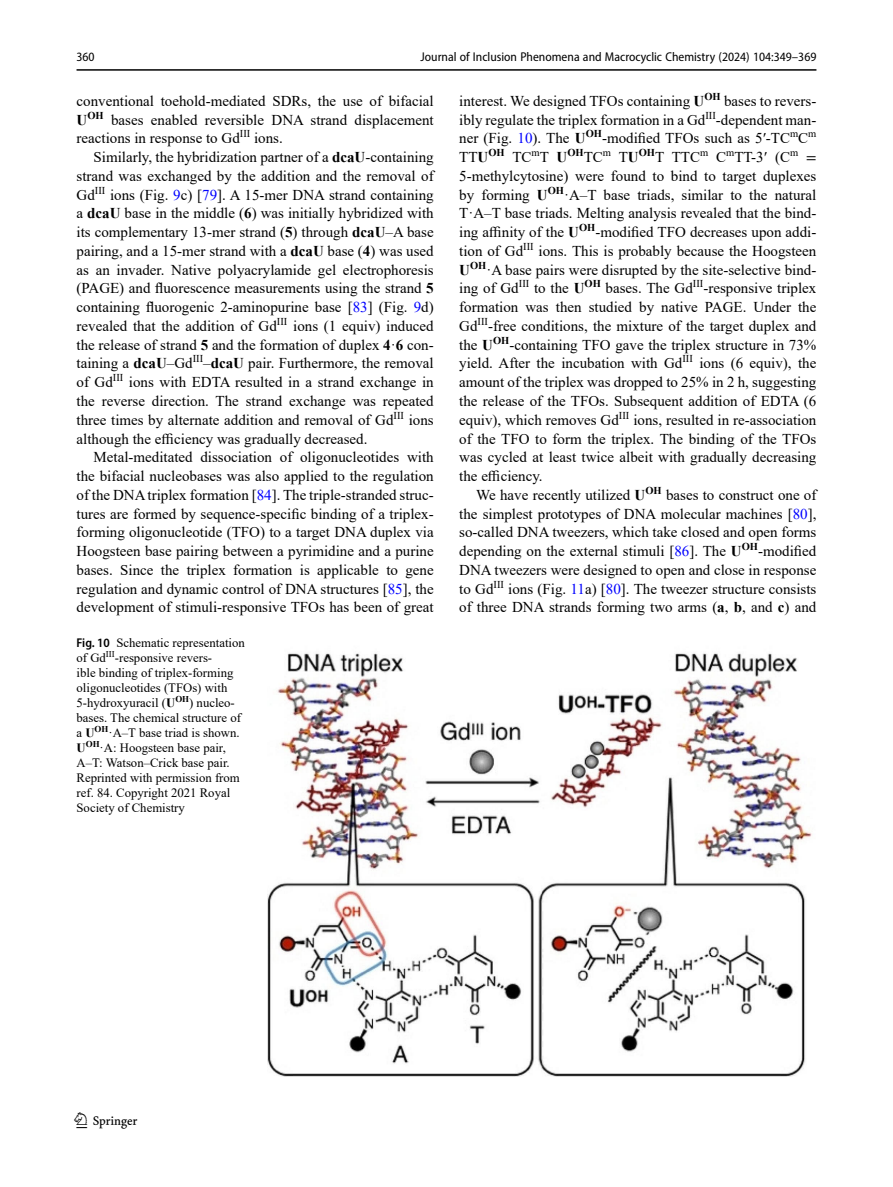
<style>
.page{position:relative;width:893px;height:1187px;background:#fff}
.page>*{position:absolute;margin:0;border:0;box-sizing:border-box;transform-origin:0 0}
.t1{font:22.5px "Springnew";color:#000}
.Body_Text_Indent{font:15px/18.8px "Times New Roman";color:#000;text-align:justify}
.Figure_Caption_Side{font:12.75px/15px "Times New Roman";color:#000}
.t2{font:semi-condensed 12.75px "Myriad Pro";color:#000}
.s1{font-weight:700}
.s2{color:#00f}
.s3{font-family:"STIX"}
.s4{font-family:"Myriad Pro";font-weight:600;font-stretch:semi-condensed}
</style>
<div class="page">
<hr style="left:77px;top:69px;width:739px;height:2px;background:#000">
<img style="left:268px;top:653px;width:544px;height:423px">
<p class="t2" style="left:421px;top:49px;width:397px">Journal of Inclusion Phenomena and Macrocyclic Chemistry (2024) 104:349–369</p>
<p class="Body_Text_Indent" style="left:459px;top:91px;width:359px">interest. We designed TFOs containing <span class="s1">U</span><sup>OH</sup> bases to revers&shy;ibly regulate the triplex formation in a Gd<sup>III</sup>-dependent man&shy;ner (Fig. <span class="s2">10</span>). The <span class="s1">U</span><sup>OH</sup>-modified TFOs such as 5′-TC<sup>m</sup>C<sup>m </sup>TT<span class="s1">U</span><sup>OH</sup> TC<sup>m</sup>T <span class="s1">U</span><sup>OH</sup>TC<sup>m</sup> T<span class="s1">U</span><sup>OH</sup>T TTC<sup>m</sup> C<sup>m</sup>TT-3′ (C<sup>m</sup> <span class="s3">= </span>5-methylcytosine) were found to bind to target duplexes by forming <span class="s1">U</span><sup>OH</sup>·A–T base triads, similar to the natural T·A–T base triads. Melting analysis revealed that the bind&shy;ing affinity of the <span class="s1">U</span><sup>OH</sup>-modified TFO decreases upon addi&shy;tion of Gd<sup>III</sup> ions. This is probably because the Hoogsteen <span class="s1">U</span><sup>OH</sup>·A base pairs were disrupted by the site-selective bind&shy;ing of Gd<sup>III</sup> to the <span class="s1">U</span><sup>OH</sup> bases. The Gd<sup>III</sup>-responsive triplex formation was then studied by native PAGE. Under the Gd<sup>III</sup>-free conditions, the mixture of the target duplex and the <span class="s1">U</span><sup>OH</sup>-containing TFO gave the triplex structure in 73% yield. After the incubation with Gd<sup>III</sup> ions (6 equiv), the amount of the triplex was dropped to 25% in 2 h, suggesting the release of the TFOs. Subsequent addition of EDTA (6 equiv), which removes Gd<sup>III</sup> ions, resulted in re-association of the TFO to form the triplex. The binding of the TFOs was cycled at least twice albeit with gradually decreasing the efficiency.</p>
<p class="Body_Text_Indent" style="left:459px;top:485px;width:359px;text-indent:17px">We have recently utilized <span class="s1">U</span><sup>OH</sup> bases to construct one of the simplest prototypes of DNA molecular machines [<span class="s2">80</span>], so-called DNA tweezers, which take closed and open forms depending on the external stimuli [<span class="s2">86</span>]. The <span class="s1">U</span><sup>OH</sup>-modified DNA tweezers were designed to open and close in response to Gd<sup>III</sup> ions (Fig. <span class="s2">11</span>a) [<span class="s2">80</span>]. The tweezer structure consists of three DNA strands forming two arms (<span class="s1">a</span>, <span class="s1">b</span>, and <span class="s1">c</span>) and</p>
<p class="t2" style="left:77px;top:49px;width:20px">360</p>
<p class="Body_Text_Indent" style="left:77px;top:91px;width:359px">conventional toehold-mediated SDRs, the use of bifacial <span class="s1">U</span><sup>OH</sup> bases enabled reversible DNA strand displacement reactions in response to Gd<sup>III</sup> ions.</p>
<p class="Body_Text_Indent" style="left:77px;top:147px;width:359px;text-indent:17px">Similarly, the hybridization partner of a <span class="s1">dcaU</span>-containing strand was exchanged by the addition and the removal of Gd<sup>III</sup> ions (Fig. <span class="s2">9</span>c) [<span class="s2">79</span>]. A 15-mer DNA strand containing a <span class="s1">dcaU</span> base in the middle (<span class="s1">6</span>) was initially hybridized with its complementary 13-mer strand (<span class="s1">5</span>) through <span class="s1">dcaU</span>–A base pairing, and a 15-mer strand with a <span class="s1">dcaU</span> base (<span class="s1">4</span>) was used as an invader. Native polyacrylamide gel electrophoresis (PAGE) and fluorescence measurements using the strand <span class="s1">5 </span>containing fluorogenic 2-aminopurine base [<span class="s2">83</span>] (Fig. <span class="s2">9</span>d) revealed that the addition of Gd<sup>III</sup> ions (1 equiv) induced the release of strand <span class="s1">5</span> and the formation of duplex <span class="s1">4</span>·<span class="s1">6</span> con&shy;taining a <span class="s1">dcaU</span>–Gd<sup>III</sup>–<span class="s1">dcaU</span> pair. Furthermore, the removal of Gd<sup>III</sup> ions with EDTA resulted in a strand exchange in the reverse direction. The strand exchange was repeated three times by alternate addition and removal of Gd<sup>III</sup> ions although the efficiency was gradually decreased.</p>
<p class="Body_Text_Indent" style="left:77px;top:447px;width:359px;text-indent:17px">Metal-meditated dissociation of oligonucleotides with the bifacial nucleobases was also applied to the regulation of the DNA triplex formation [<span class="s2">84</span>]. The triple-stranded struc&shy;tures are formed by sequence-specific binding of a triplex&shy;forming oligonucleotide (TFO) to a target DNA duplex via Hoogsteen base pairing between a pyrimidine and a purine bases. Since the triplex formation is applicable to gene regulation and dynamic control of DNA structures [<span class="s2">85</span>], the development of stimuli-responsive TFOs has been of great</p>
<p class="Figure_Caption_Side" style="left:77px;top:634px;width:170px"><span class="s4">Fig. 10</span> Schematic representation of Gd<sup>III</sup>-responsive revers-<br>ible binding of triplex-forming oligonucleotides (TFOs) with<br>5-hydroxyuracil (<span class="s1">U</span><sup>OH</sup>) nucleo&shy;bases. The chemical structure of a <span class="s1">U</span><sup>OH</sup>·A–T base triad is shown.<br><span class="s1">U</span><sup>OH</sup>·A: Hoogsteen base pair,<br>A–T: Watson–Crick base pair.<br>Reprinted with permission from ref. 84. Copyright 2021 Royal<br>Society of Chemistry</p>
<h1 class="t1" style="left:77px;top:1107px;width:63px">1 3</h1>
</div>
